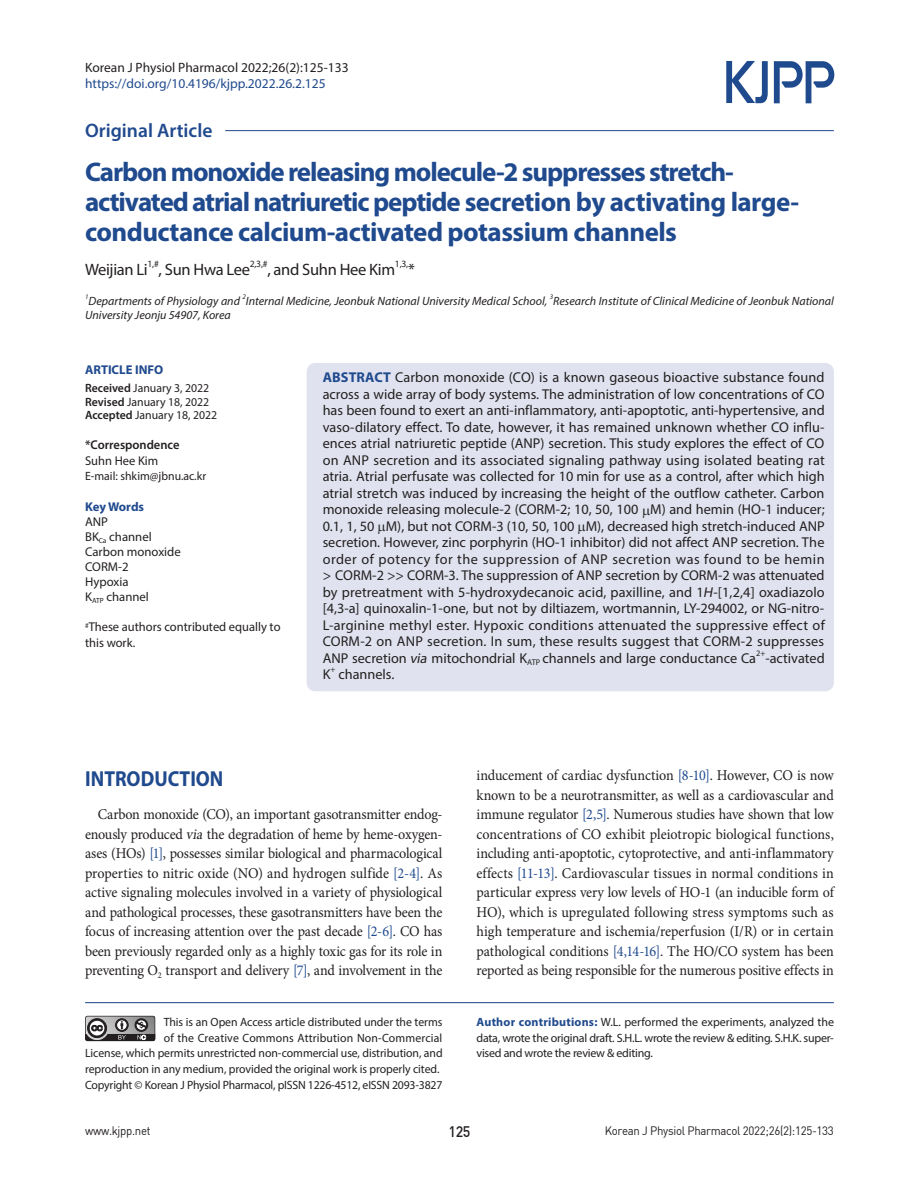
<style>
.page{position:relative;width:919px;height:1191px;background:#fff}
.page>*{position:absolute;margin:0;border:0;box-sizing:border-box;transform-origin:0 0}
.t1{font:700 27px/30px "Myriad Pro";letter-spacing:-.04em;color:#204a8e}
.t2{font:700 21.75px "Myriad Pro";color:#204a8e;scale:.9 1}
.t3{font:600 19.5px "Myriad Pro";color:#204a8e}
.t4{font:16.5px "Myriad Pro";letter-spacing:-.02em;color:#231f20}
.t5{font:15px/19.5px "Minion Pro";letter-spacing:-.02em;color:#231f20;text-align:justify;scale:.94 1}
.t6{font:15px "Dinmed";color:#231f20;scale:.95 1}
.t7{font:14.25px/16.5px "Myriad Pro";color:#231f20;text-align:justify}
.t8{font:13.5px "Myriad Pro";color:#204a8e}
.t9{font:13.5px "Myriad Pro";color:#231f20}
.t10{font:12.75px/15px "Myriad Pro";color:#231f20}
.t11{font:700 12.75px "Myriad Pro";color:#204a8e}
.t12{font:600 12.75px "Myriad Pro";color:#231f20}
.t13{font:12px/15.8px "Myriad Pro";letter-spacing:-.005em;color:#231f20;text-align:justify}
.t14{font:italic 12px "Myriad Pro";color:#231f20}
.t15{font:12px "Dinreg";letter-spacing:-.025em;color:#231f20;scale:.95 1}
.t16{font:9.6px "Myriad Pro";color:#231f20}
.t17{font:8.25px "Myriad Pro";color:#231f20}
.t18{font:italic 7.05px "Myriad Pro";color:#231f20}
.s1{font-weight:600}
.s2{font-weight:700;color:#204a8e}
.s3{font-style:italic}
.s4{color:#204a8e}
</style>
<div class="page">
<hr style="left:85px;top:1002px;width:748px;height:1px;background:#204a8e">
<svg style="left:85px;top:1015px;width:70px;height:26px;background:#7d7b7b"></svg>
<hr style="left:225px;top:130px;width:608px;height:1px;background:#204a8e">
<svg style="left:726px;top:61px;width:108px;height:42px"></svg>
<div style="left:306px;top:363px;width:527px;height:328px;background:#e0e3ef;border-radius:9px"></div>
<p class="t9" style="left:85px;top:59px;width:265px">Korean J Physiol Pharmacol 2022;26(2):125-133</p>
<p class="t8" style="left:85px;top:76px;width:242px">https://doi.org/10.4196/kjpp.2022.26.2.125</p>
<h3 class="t3" style="left:85px;top:118px;width:129px">Original Article</h3>
<h1 class="t1" style="left:85px;top:156px;width:715px">Carbon monoxide releasing molecule-2 suppresses stretch&shy;activated atrial natriuretic peptide secretion by activating large&shy;conductance calcium-activated potassium channels</h1>
<p class="t4" style="left:85px;top:259px;width:64px">Weijian Li</p>
<p class="t16" style="left:147px;top:258px;width:13px">1,#</p>
<p class="t4" style="left:159px;top:259px;width:93px">, Sun Hwa Lee</p>
<p class="t16" style="left:250px;top:258px;width:19px">2,3,#</p>
<p class="t4" style="left:267px;top:259px;width:129px">, and Suhn Hee Kim</p>
<p class="t16" style="left:395px;top:258px;width:15px">1,3,</p>
<p class="t4" style="left:408px;top:259px;width:8px">*</p>
<p class="t18" style="left:85px;top:292px;width:5px">1</p>
<p class="t14" style="left:88px;top:293px;width:153px">Departments of Physiology and</p>
<p class="t18" style="left:242px;top:292px;width:5px">2</p>
<p class="t14" style="left:246px;top:293px;width:303px">Internal Medicine, Jeonbuk National University Medical School,</p>
<p class="t18" style="left:549px;top:292px;width:5px">3</p>
<p class="t14" style="left:553px;top:293px;width:282px">Research Institute of Clinical Medicine of Jeonbuk National</p>
<p class="t14" style="left:85px;top:308px;width:147px">University Jeonju 54907, Korea</p>
<p class="t11" style="left:85px;top:361px;width:80px">ARTICLE INFO</p>
<p class="t13" style="left:85px;top:381px;width:134px;line-height:13.5px;text-align:left"><span class="s1">Received</span> January 3, 2022<br><span class="s1">Revised</span> January 18, 2022<br><span class="s1">Accepted</span> January 18, 2022</p>
<p class="t12" style="left:85px;top:437px;width:96px">*Correspondence</p>
<p class="t10" style="left:85px;top:453px;width:75px">Suhn Hee Kim</p>
<p class="t13" style="left:85px;top:468px;width:123px">E-mail: shkim@jbnu.ac.kr</p>
<p class="t11" style="left:85px;top:498px;width:61px">Key Words</p>
<p class="t10" style="left:85px;top:514px;width:97px">ANP<br>BK<sub>Ca</sub> channel<br>Carbon monoxide<br>CORM-2<br>Hypoxia<br>K<sub>ATP</sub> channel</p>
<p class="t10" style="left:85px;top:618px;width:197px;line-height:15.8px"><sup>#</sup>These authors contributed equally to this work.</p>
<p class="t7" style="left:322px;top:369px;width:503px"><span class="s2">ABSTRACT</span> Carbon monoxide (CO) is a known gaseous bioactive substance found across a wide array of body systems. The administration of low concentrations of CO has been found to exert an anti-inflammatory, anti-apoptotic, anti-hypertensive, and vaso-dilatory effect. To date, however, it has remained unknown whether CO influ&shy;ences atrial natriuretic peptide (ANP) secretion. This study explores the effect of CO on ANP secretion and its associated signaling pathway using isolated beating rat atria. Atrial perfusate was collected for 10 min for use as a control, after which high atrial stretch was induced by increasing the height of the outflow catheter. Carbon monoxide releasing molecule-2 (CORM-2; 10, 50, 100 M) and hemin (HO-1 inducer; 0.1, 1, 50 M), but not CORM-3 (10, 50, 100 M), decreased high stretch-induced ANP secretion. However, zinc porphyrin (HO-1 inhibitor) did not affect ANP secretion. The order of potency for the suppression of ANP secretion was found to be hemin &gt; CORM-2 &gt;&gt; CORM-3. The suppression of ANP secretion by CORM-2 was attenuated by pretreatment with 5-hydroxydecanoic acid, paxilline, and 1<span class="s3">H</span>-[1,2,4] oxadiazolo [4,3-a] quinoxalin-1-one, but not by diltiazem, wortmannin, LY-294002, or NG-nitro-L-arginine methyl ester. Hypoxic conditions attenuated the suppressive effect of CORM-2 on ANP secretion. In sum, these results suggest that CORM-2 suppresses ANP secretion <span class="s3">via</span> mitochondrial K<sub>ATP</sub> channels and large conductance Ca</p>
<p class="t17" style="left:756px;top:648px;width:11px">2+</p>
<p class="t7" style="left:765px;top:649px;width:61px">-activated</p>
<p class="t7" style="left:322px;top:666px;width:9px">K</p>
<p class="t17" style="left:330px;top:664px;width:6px">+</p>
<p class="t7" style="left:338px;top:666px;width:57px">channels.</p>
<h2 class="t2" style="left:85px;top:764px;width:155px">INTRODUCTION</h2>
<p class="t5" style="left:85px;top:804px;width:381px;text-indent:13px">Carbon monoxide (CO), an important gasotransmitter endog&shy;enously produced <span class="s3">via</span> the degradation of heme by heme-oxygen&shy;ases (HOs) <span class="s4">[1]</span>, possesses similar biological and pharmacological properties to nitric oxide (NO) and hydrogen sulfide <span class="s4">[2-4]</span>. As active signaling molecules involved in a variety of physiological and pathological processes, these gasotransmitters have been the focus of increasing attention over the past decade <span class="s4">[2-6]</span>. CO has been previously regarded only as a highly toxic gas for its role in preventing O<sub>2</sub> transport and delivery <span class="s4">[7]</span>, and involvement in the</p>
<p class="t13" style="left:85px;top:1013px;width:359px;text-align:right">This is an Open Access article distributed under the terms<br>of the Creative Commons Attribution Non-Commercial<br>License, which permits unrestricted non-commercial use, distribution, and reproduction in any medium, provided the original work is properly cited.<br>Copyright © Korean J Physiol Pharmacol, pISSN 1226-4512, eISSN 2093-3827</p>
<p class="t5" style="left:476px;top:765px;width:382px">inducement of cardiac dysfunction <span class="s4">[8-10]</span>. However, CO is now known to be a neurotransmitter, as well as a cardiovascular and immune regulator <span class="s4">[2,5]</span>. Numerous studies have shown that low concentrations of CO exhibit pleiotropic biological functions, including anti-apoptotic, cytoprotective, and anti-inflammatory effects <span class="s4">[11-13]</span>. Cardiovascular tissues in normal conditions in particular express very low levels of HO-1 (an inducible form of HO), which is upregulated following stress symptoms such as high temperature and ischemia/reperfusion (I/R) or in certain pathological conditions <span class="s4">[4,14-16]</span>. The HO/CO system has been reported as being responsible for the numerous positive effects in</p>
<p class="t13" style="left:476px;top:1013px;width:359px"><span class="s2">Author contributions:</span> W.L. performed the experiments, analyzed the data, wrote the original draft. S.H.L. wrote the review &amp; editing. S.H.K. super&shy;vised and wrote the review &amp; editing.</p>
<p class="t15" style="left:85px;top:1123px;width:70px">www.kjpp.net</p>
<p class="t6" style="left:448px;top:1122px;width:25px">125</p>
<p class="t15" style="left:604px;top:1123px;width:243px">Korean J Physiol Pharmacol 2022;26(2):125-133</p>
</div>
